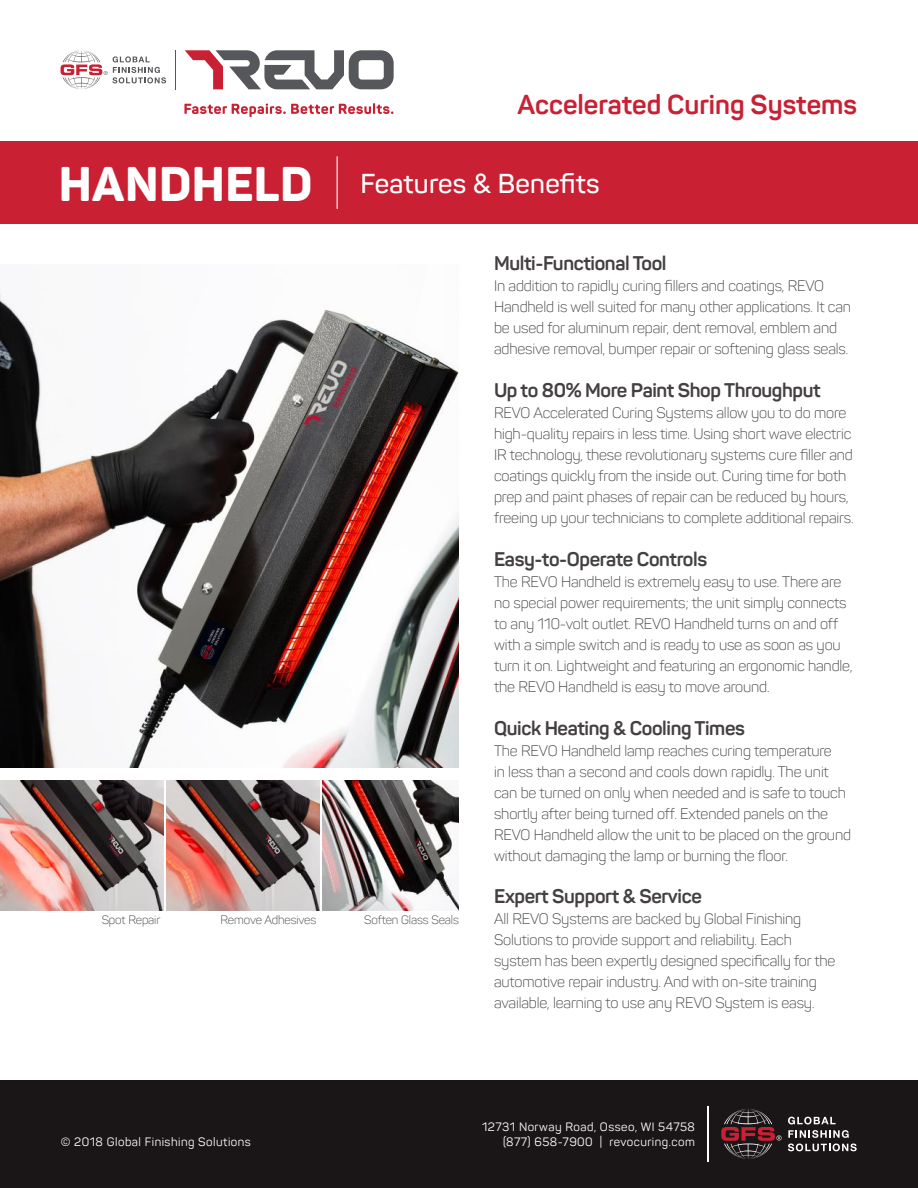
<style>
.page{position:relative;width:918px;height:1188px;background:#fff}
.page>*{position:absolute;margin:0;border:0;box-sizing:border-box;transform-origin:0 0}
.t1{font:600 27px "Panton";letter-spacing:.01em;color:#fff}
.t2{font:700 27px "Panton";color:#c92033}
.t3{font:700 19.5px "Panton";letter-spacing:-.02em;color:#444041}
.t4{font:300 15px/21px "Panton";letter-spacing:-.01em;color:#444041}
.t5{font:12px "Panton";letter-spacing:.04em;color:#fff}
.t6{font:300 12px "Panton";letter-spacing:-.01em;color:#444041}
.s1{font-weight:800;font-size:48px}
</style>
<div class="page">
<img style="left:0;top:781px;width:163px;height:129px">
<img style="left:167px;top:781px;width:152px;height:129px">
<img style="left:323px;top:781px;width:136px;height:129px">
<div style="left:0;top:1080px;width:918px;height:108px;background:#1a1516"></div>
<hr style="left:708px;top:1106px;width:1px;height:56px;background:#fff">
<svg style="left:721px;top:1109px;width:61px;height:50px"></svg>
<svg style="left:788px;top:1117px;width:48px;height:7px"></svg>
<svg style="left:788px;top:1130px;width:61px;height:8px"></svg>
<svg style="left:788px;top:1144px;width:69px;height:7px"></svg>
<div style="left:0;top:141px;width:918px;height:83px;background:#c92033"></div>
<hr style="left:175px;top:50px;width:1px;height:39px;background:#56575a">
<svg style="left:61px;top:50px;width:105px;height:39px"></svg>
<svg style="left:185px;top:50px;width:209px;height:39px"></svg>
<svg style="left:184px;top:103px;width:209px;height:14px"></svg>
<hr style="left:337px;top:157px;width:1px;height:52px;background:#fff">
<img style="left:0;top:293px;width:459px;height:475px">
<h1 class="t2" style="left:518px;top:88px;width:341px">Accelerated Curing Systems</h1>
<h1 class="t1" style="left:59px;top:166px;width:542px"><span class="s1">HANDHELD</span> Features &amp; Benefits</h1>
<p class="t6" style="left:102px;top:913px;width:60px">Spot Repair</p>
<p class="t6" style="left:221px;top:913px;width:97px">Remove Adhesives</p>
<p class="t6" style="left:364px;top:913px;width:96px">Soften Glass Seals</p>
<h2 class="t3" style="left:494px;top:251px;width:174px">Multi-Functional Tool</h2>
<p class="t4" style="left:494px;top:276px;width:358px">In addition to rapidly curing fillers and coatings, REVO Handheld is well suited for many other applications. It can be used for aluminum repair, dent removal, emblem and adhesive removal, bumper repair or softening glass seals.</p>
<h2 class="t3" style="left:494px;top:378px;width:328px">Up to 80% More Paint Shop Throughput</h2>
<p class="t4" style="left:494px;top:402px;width:361px">REVO Accelerated Curing Systems allow you to do more high-quality repairs in less time. Using short wave electric IR technology, these revolutionary systems cure filler and coatings quickly from the inside out. Curing time for both prep and paint phases of repair can be reduced by hours, freeing up your technicians to complete additional repairs.</p>
<h2 class="t3" style="left:494px;top:547px;width:215px">Easy-to-Operate Controls</h2>
<p class="t4" style="left:494px;top:571px;width:360px">The REVO Handheld is extremely easy to use. There are no special power requirements; the unit simply connects to any 110-volt outlet. REVO Handheld turns on and off with a simple switch and is ready to use as soon as you turn it on. Lightweight and featuring an ergonomic handle, the REVO Handheld is easy to move around.</p>
<h2 class="t3" style="left:494px;top:716px;width:252px">Quick Heating &amp; Cooling Times</h2>
<p class="t4" style="left:494px;top:740px;width:358px">The REVO Handheld lamp reaches curing temperature<br>in less than a second and cools down rapidly. The unit can be turned on only when needed and is safe to touch shortly after being turned off. Extended panels on the REVO Handheld allow the unit to be placed on the ground without damaging the lamp or burning the floor.</p>
<h2 class="t3" style="left:494px;top:884px;width:209px">Expert Support &amp; Service</h2>
<p class="t4" style="left:494px;top:909px;width:343px">All REVO Systems are backed by Global Finishing Solutions to provide support and reliability. Each system has been expertly designed specifically for the automotive repair industry. And with on-site training available, learning to use any REVO System is easy.</p>
<p class="t5" style="left:482px;top:1119px;width:214px">12731 Norway Road, Osseo, WI 54758</p>
<p class="t5" style="left:61px;top:1135px;width:192px">© 2018 Global Finishing Solutions</p>
<p class="t5" style="left:503px;top:1134px;width:193px">(877) 658-7900 | revocuring.com</p>
</div>
